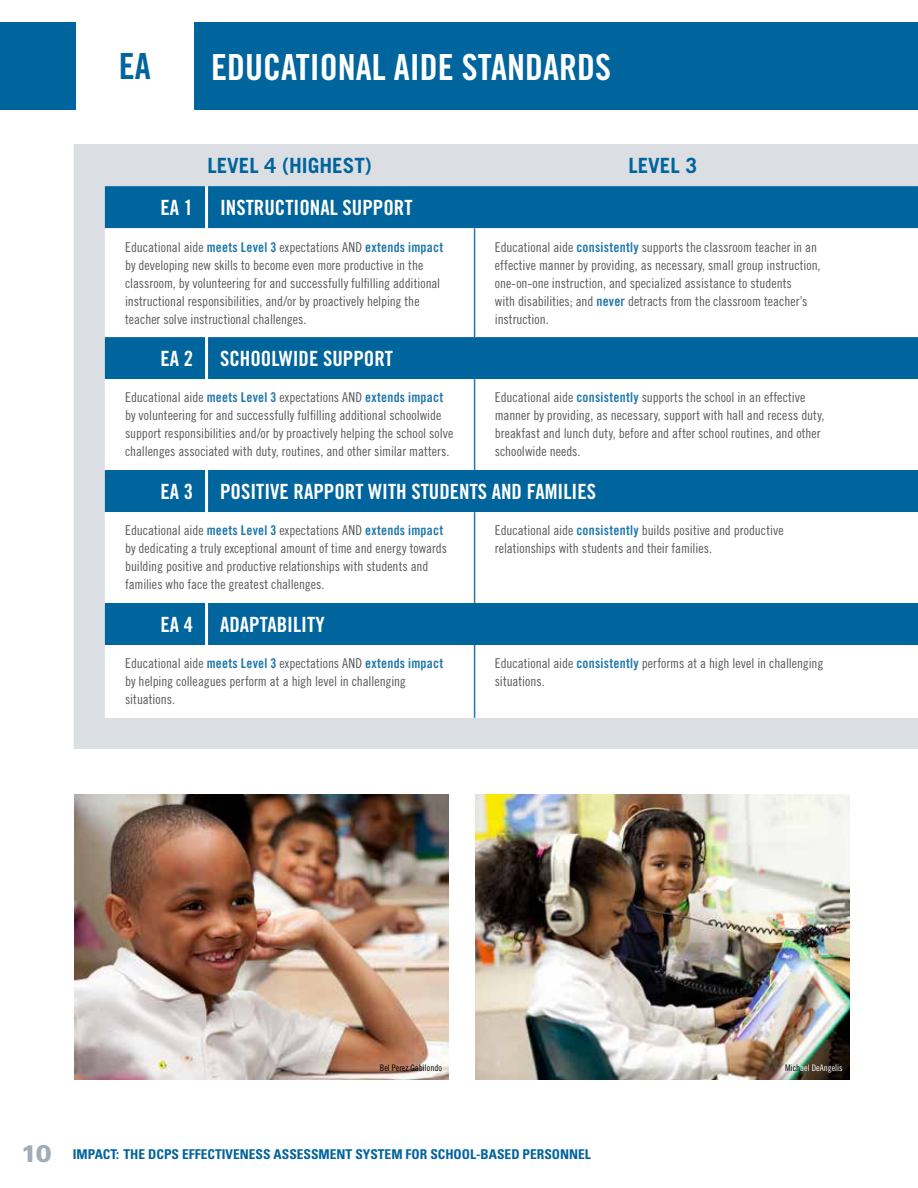
<style>
.page{position:relative;width:918px;height:1188px;background:#fff}
.page>*{position:absolute;margin:0;border:0;box-sizing:border-box;transform-origin:0 0}
.t1{font:36px "Trade Gothic LT Std Bd Cn 20";color:#fff}
.t2{font:36px "Trade Gothic LT Std Bd Cn 20";color:#00649d}
.t3{font:21px "Trade Gothic LT Std Bd Cn 20";color:#fff}
.t4{font:700 21px "Trade Gothic LT Std";color:#00649d}
.t5{font:13.5px/18px "Trade Gothic LT Std Cn 18";color:#58595b}
.t6{font:700 condensed 13.5px "Univers LT Std";color:#00649d}
.t7{font:9px "Trade Gothic LT Std Cn 18";color:#000}
.t8{font:9px "Trade Gothic LT Std Cn 18";color:#fff}
.s1{font-family:"Trade Gothic LT Std Bd Cn 20";color:#1e78ab}
.s2{color:#000}
.s3{font-weight:900;font-stretch:normal;font-size:24px;color:#a0adb7}
</style>
<div class="page">
<div style="left:0;top:23px;width:918px;height:87px;background:#00649d"></div>
<div style="left:74px;top:144px;width:844px;height:605px;background:#dbdfe3"></div>
<div style="left:105px;top:186px;width:813px;height:42px;background:#00649d"></div>
<svg style="left:105px;top:228px;width:813px;height:490px"></svg>
<hr style="left:474px;top:228px;width:1px;height:109px;background:#1e78ab">
<hr style="left:474px;top:379px;width:1px;height:91px;background:#1e78ab">
<hr style="left:474px;top:512px;width:1px;height:91px;background:#1e78ab">
<hr style="left:474px;top:645px;width:1px;height:73px;background:#1e78ab">
<hr style="left:205px;top:470px;width:3px;height:42px;background:#fff">
<hr style="left:205px;top:603px;width:3px;height:42px;background:#fff">
<hr style="left:205px;top:337px;width:3px;height:42px;background:#fff">
<hr style="left:205px;top:186px;width:3px;height:42px;background:#fff">
<img style="left:75px;top:794px;width:374px;height:285px">
<img style="left:476px;top:794px;width:373px;height:285px">
<div style="left:76px;top:23px;width:118px;height:87px;background:#fff"></div>
<h1 class="t2" style="left:119px;top:45px;width:33px">ea</h1>
<h1 class="t1" style="left:211px;top:46px;width:401px">Ed ucational Aide Standards</h1>
<h2 class="t4" style="left:207px;top:152px;width:166px">LEVEL 4 (HIGHEST)</h2>
<h2 class="t4" style="left:628px;top:152px;width:70px">LEVEL 3</h2>
<h2 class="t3" style="left:160px;top:195px;width:34px">ea 1</h2>
<h2 class="t3" style="left:220px;top:195px;width:194px">Instructional Support</h2>
<p class="t5" style="left:125px;top:238px;width:320px">Educational aide <span class="s1">meets Level 3</span> expectations AND <span class="s1">extends impact </span>by developing new skills to become even more productive in the classroom, by volunteering for and successfully fulfilling additional instructional responsibilities, and/or by proactively helping the teacher solve instructional challenges.</p>
<p class="t5" style="left:495px;top:238px;width:327px">Educational aide <span class="s1">consistently</span> supports the classroom teacher in an effective manner by providing, as necessary, small group instruction, one-on-one instruction, and specialized assistance to students<br>with disabilities; and <span class="s1">never</span> detracts from the classroom teacher’s instruction.</p>
<h2 class="t3" style="left:160px;top:345px;width:34px">ea 2</h2>
<h2 class="t3" style="left:220px;top:345px;width:175px">Schoolwide Support</h2>
<p class="t5" style="left:125px;top:389px;width:330px">Educational aide <span class="s1">meets Level 3</span> expectations AND <span class="s1">extends impact </span>by volunteering for and successfully fulfilling additional schoolwide support responsibilities and/or by proactively helping the school solve challenges associated with duty, routines, and other similar matters.</p>
<p class="t5" style="left:495px;top:389px;width:331px">Educational aide <span class="s1">consistently</span> supports the school in an effective manner by providing, as necessary, support with hall and recess duty, breakfast and lunch duty, before and after school routines, and other schoolwide needs.</p>
<h2 class="t3" style="left:160px;top:478px;width:34px">ea 3</h2>
<h2 class="t3" style="left:220px;top:478px;width:377px">Positive Rapport with Students and Families</h2>
<p class="t5" style="left:125px;top:521px;width:323px">Educational aide <span class="s1">meets Level 3</span> expectations AND <span class="s1">extends impact </span>by dedicating a truly exceptional amount of time and energy towards building positive and productive relationships with students and families who face the greatest challenges.</p>
<p class="t5" style="left:495px;top:521px;width:290px">Educational aide <span class="s1">consistently</span> builds positive and productive relationships with students and their families.</p>
<h2 class="t3" style="left:160px;top:611px;width:34px">ea 4</h2>
<h2 class="t3" style="left:220px;top:611px;width:105px">Adaptability</h2>
<p class="t5" style="left:125px;top:654px;width:319px">Educational aide <span class="s1">meets Level 3</span> expectations AND <span class="s1">extends impact </span>by helping colleagues perform at a high level in challenging situations.</p>
<p class="t5" style="left:495px;top:654px;width:330px">Educational aide <span class="s1">consistently</span> performs at a high level in challenging situations.</p>
<p class="t7" style="left:380px;top:1062px;width:63px">Bel Perez Gabilondo</p>
<p class="t8" style="left:785px;top:1062px;width:59px"><span class="s2">Mich</span>ael DeAngelis</p>
<p class="t6" style="left:21px;top:1145px;width:292px"><span class="s3">10</span> IMPACT: THE DCPS EFFECTIVENESS ASS ESSM</p>
<p class="t6" style="left:330px;top:1145px;width:263px">ENT SYSTEM FOR SCHOOL-BASED PERSONNEL</p>
</div>
